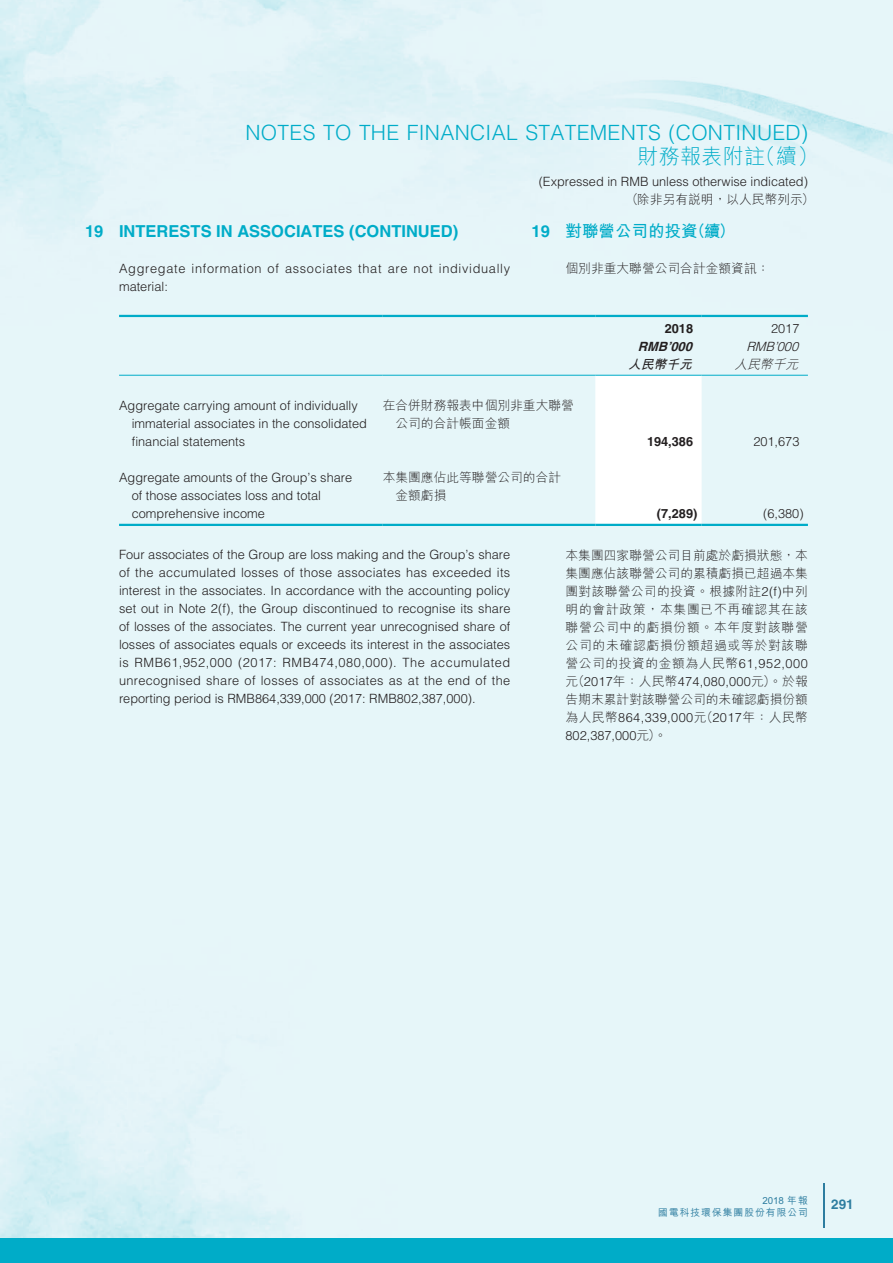
<style>
.page{position:relative;width:893px;height:1263px;background:#e6f6f9}
.page>*{position:absolute;margin:0;border:0;box-sizing:border-box;transform-origin:0 0}
.t1{font:300 21px "Helvetica LT Std";letter-spacing:.015em;color:#00acc8}
.t2{font:300 21px "M Hei HK";letter-spacing:.015em;color:#00acc8}
.t3{font:700 16.5px "Helvetica LT Std";color:#00acc8}
.t4{font:700 16.5px "M Hei HK";color:#00acc8}
.t5{font:700 13.5px "Helvetica LT Std";color:#2d7da0}
.t6{font:300 12.75px/18px "Helvetica LT Std";color:#231f20}
.t7{font:300 12.75px/18px "M Hei HK";color:#231f20}
.t8{font:300 12.75px/18px "Helvetica LT Std";letter-spacing:.055em;color:#231f20}
.t9{font:300 12.75px/18px "Helvetica LT Std";letter-spacing:.035em;color:#231f20}
.t10{font:700 12.75px "Helvetica LT Std";color:#231f20}
.t11{font:italic 700 12.75px "Helvetica LT Std";color:#231f20}
.t12{font:italic 300 12.75px "Helvetica LT Std";color:#231f20}
.t13{font:italic 700 12.75px "M Hei HK";color:#231f20}
.t14{font:italic 300 12.75px "M Hei HK";color:#231f20}
.t15{font:500 9.75px/12px "M Hei HK";letter-spacing:.105em;color:#2d7da0;text-align:right}
.s1{font-family:"Helvetica LT Std"}
.s2{font-family:"M Hei HK"}
</style>
<div class="page">
<div style="left:0;top:1238px;width:893px;height:25px;background:#00acc8"></div>
<hr style="left:824px;top:1183px;width:1px;height:44px;background:#2d7da0">
<div style="left:595px;top:376px;width:107px;height:148px;background:#fff"></div>
<hr style="left:119px;top:315px;width:264px;height:2px;background:#00acc8">
<hr style="left:383px;top:315px;width:212px;height:2px;background:#00acc8">
<hr style="left:595px;top:315px;width:107px;height:2px;background:#00acc8">
<hr style="left:702px;top:315px;width:106px;height:2px;background:#00acc8">
<hr style="left:119px;top:375px;width:264px;height:1px;background:#00acc8">
<hr style="left:383px;top:375px;width:212px;height:1px;background:#00acc8">
<hr style="left:595px;top:375px;width:107px;height:1px;background:#00acc8">
<hr style="left:702px;top:375px;width:106px;height:1px;background:#00acc8">
<hr style="left:119px;top:524px;width:264px;height:2px;background:#00acc8">
<hr style="left:383px;top:524px;width:212px;height:2px;background:#00acc8">
<hr style="left:595px;top:524px;width:107px;height:2px;background:#00acc8">
<hr style="left:702px;top:524px;width:106px;height:2px;background:#00acc8">
<h1 class="t1" style="left:245px;top:119px;width:564px">NOTES TO THE FINANCIAL STATEMENTS (CONTINUED)</h1>
<h1 class="t2" style="left:638px;top:145px;width:182px">財務報表附註（續）</h1>
<p class="t3" style="left:85px;top:221px;width:375px">19 INTERESTS IN ASSOCIATES (CONTINUED)</p>
<p class="t8" style="left:119px;top:259px;width:393px">Aggregate information of associates that are not individually material:</p>
<p class="t6" style="left:539px;top:172px;width:271px">(Expressed in RMB unless otherwise indicated)</p>
<p class="t7" style="left:626px;top:190px;width:190px">（除非另有說明，以人民幣列示）</p>
<p class="t4" style="left:531px;top:219px;width:205px"><span class="s1">19</span> 對聯營公司的投資（續）</p>
<p class="t7" style="left:566px;top:259px;width:206px">個別非重大聯營公司合計金額資訊：</p>
<p class="t10" style="left:665px;top:321px;width:30px">2018</p>
<p class="t6" style="left:771px;top:320px;width:30px">2017</p>
<p class="t11" style="left:638px;top:339px;width:59px">RMB’000</p>
<p class="t12" style="left:746px;top:339px;width:57px">RMB’000</p>
<p class="t13" style="left:628px;top:355px;width:70px">人民幣千元</p>
<p class="t14" style="left:734px;top:358px;width:69px">人民幣千元</p>
<p class="t6" style="left:132px;top:396px;width:237px;text-indent:-13px">Aggregate carrying amount of individually immaterial associates in the consolidated financial statements</p>
<p class="t7" style="left:395px;top:396px;width:180px;text-indent:-13px">在合併財務報表中個別非重大聯營公司的合計帳面金額</p>
<p class="t6" style="left:132px;top:468px;width:222px;text-indent:-13px">Aggregate amounts of the Group’s share of those associates loss and total comprehensive income</p>
<p class="t7" style="left:395px;top:468px;width:167px;text-indent:-13px">本集團應佔此等聯營公司的合計金額虧損</p>
<p class="t10" style="left:647px;top:434px;width:48px">194,386</p>
<p class="t6" style="left:753px;top:432px;width:48px">201,673</p>
<p class="t10" style="left:657px;top:506px;width:42px">(7,289)</p>
<p class="t6" style="left:763px;top:504px;width:42px">(6,380)</p>
<p class="t6" style="left:119px;top:545px;width:393px;text-align:justify">Four associates of the Group are loss making and the Group’s share of the accumulated losses of those associates has exceeded its interest in the associates. In accordance with the accounting policy set out in Note 2(f), the Group discontinued to recognise its share of losses of the associates. The current year unrecognised share of losses of associates equals or exceeds its interest in the associates is RMB61,952,000 (2017: RMB474,080,000). The accumulated unrecognised share of losses of associates as at the end of the reporting period is RMB864,339,000 (2017: RMB802,387,000).</p>
<p class="t7" style="left:566px;top:546px;width:244px;text-align:justify">本集團四家聯營公司目前處於虧損狀態，本集團應佔該聯營公司的累積虧損已超過本集團對該聯營公司的投資。根據附註<span class="s1">2(f)</span>中列明的會計政策，本集團已不再確認其在該聯營公司中的虧損份額。本年度對該聯營公司的未確認虧損份額超過或等於對該聯營公司的投資的金額為人民幣<span class="s1">61,952,000</span></p>
<p class="t6" style="left:566px;top:672px;width:244px"><span class="s2">元（</span>2017<span class="s2">年：人民幣</span>474,080,000<span class="s2">元）。於報</span></p>
<p class="t7" style="left:566px;top:690px;width:244px">告期末累計對該聯營公司的未確認虧損份額</p>
<p class="t9" style="left:566px;top:708px;width:244px"><span class="s2">為人民幣</span>864,339,000<span class="s2">元（</span>2017<span class="s2">年：人民幣<br></span>802,387,000<span class="s2">元）。</span></p>
<p class="t15" style="left:658px;top:1193px;width:151px">2018 年報<br>國電科技環保集團股份有限公司</p>
<p class="t5" style="left:831px;top:1196px;width:24px">291</p>
</div>
